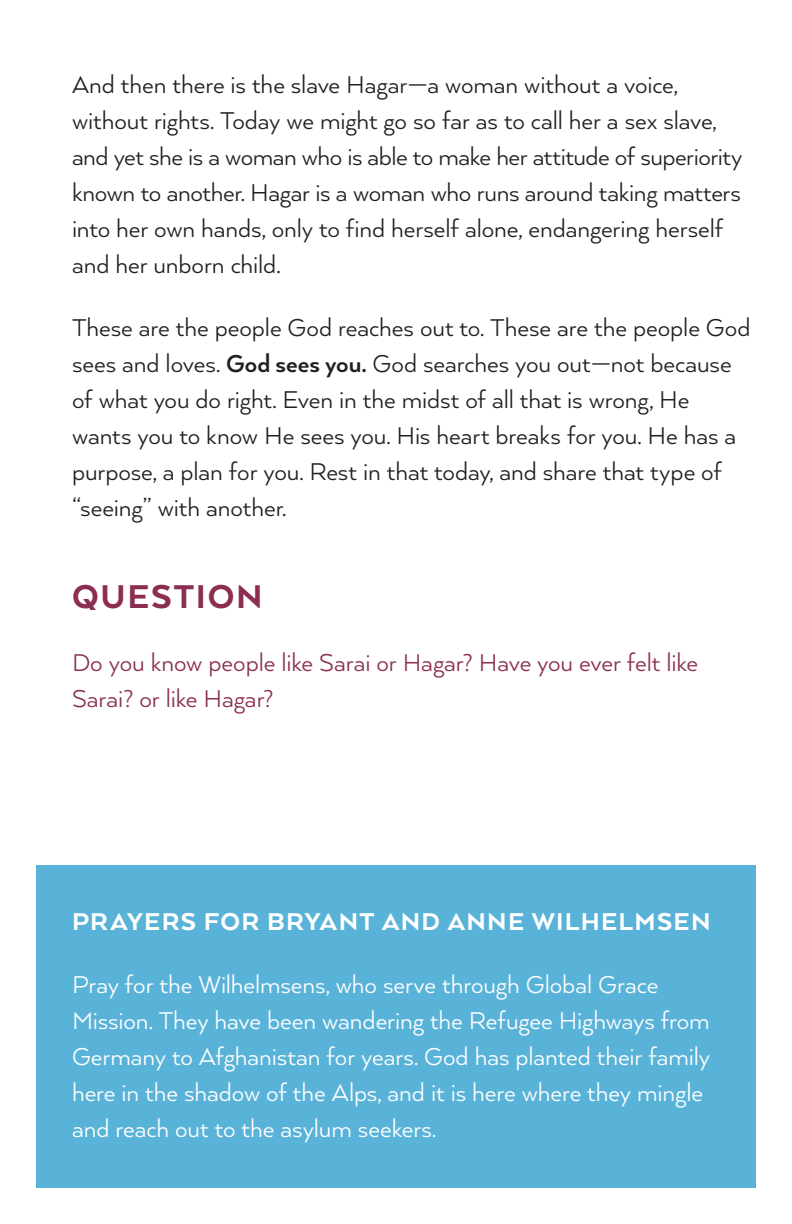
<style>
.page{position:relative;width:792px;height:1224px;background:#fff}
.page>*{position:absolute;margin:0;border:0;box-sizing:border-box;transform-origin:0 0}
.Body{font:800 38px "Arquitecta";letter-spacing:.045em;color:#8b2e52}
.Body-2{font:28px/36px "Arquitecta";letter-spacing:-.005em;color:#231f20}
.Body-3{font:28px/36px "Arquitecta";letter-spacing:-.005em;color:#fff}
.Body-4{font:28px/36px "Arquitecta";letter-spacing:-.005em;color:#8b2e52}
.Body-5{font:800 28px "Arquitecta";letter-spacing:.045em;color:#fff}
.s1{font-weight:700}
</style>
<div class="page">
<div style="left:36px;top:865px;width:720px;height:323px;background:#59b3d9"></div>
<p class="Body-2" style="left:72px;top:66px;width:672px">And then there is the slave Hagar—a woman without a voice, without rights. Today we might go so far as to call her a sex slave, and yet she is a woman who is able to make her attitude of superiority known to another. Hagar is a woman who runs around taking matters into her own hands, only to find herself alone, endangering herself and her unborn child.</p>
<p class="Body-2" style="left:72px;top:309px;width:680px">These are the people God reaches out to. These are the people God sees and loves. <span class="s1">God sees you.</span> God searches you out—not because of what you do right. Even in the midst of all that is wrong, He wants you to know He sees you. His heart breaks for you. He has a purpose, a plan for you. Rest in that today, and share that type of “seeing” with another.</p>
<p class="Body" style="left:72px;top:573px;width:192px">QUESTION</p>
<p class="Body-4" style="left:72px;top:644px;width:628px">Do you know people like Sarai or Hagar? Have you ever felt like<br>Sarai? or like Hagar?</p>
<p class="Body-5" style="left:72px;top:904px;width:640px">PRAYERS FOR BRYANT AND ANNE WILHELMSEN</p>
<p class="Body-3" style="left:72px;top:965px;width:640px">Pray for the Wilhelmsens, who serve through Global Grace Mission. They have been wandering the Refugee Highways from Germany to Afghanistan for years. God has planted their family here in the shadow of the Alps, and it is here where they mingle and reach out to the asylum seekers.</p>
</div>
